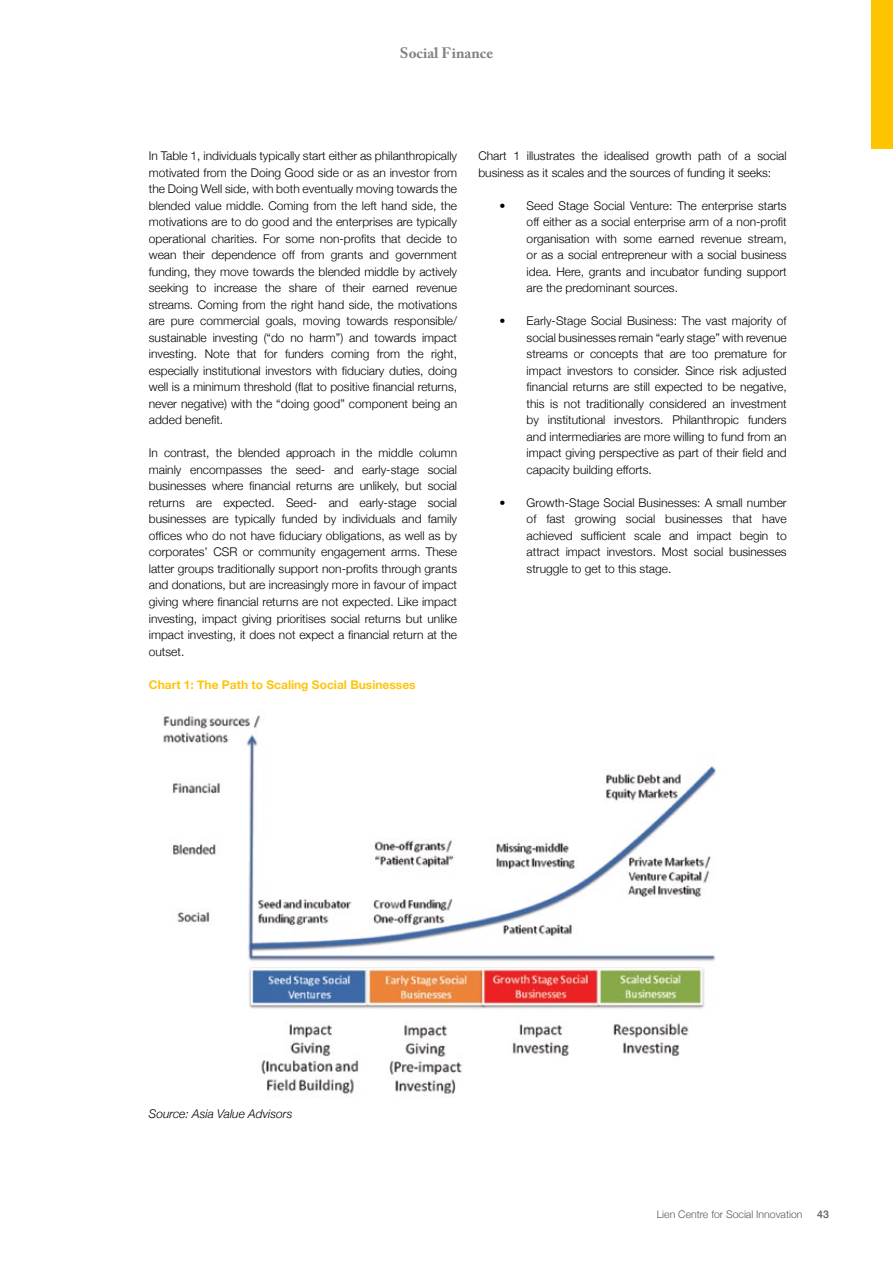
<style>
.page{position:relative;width:893px;height:1263px;background:#fff}
.page>*{position:absolute;margin:0;border:0;box-sizing:border-box;transform-origin:0 0}
.t1{font:700 15px "Adobe Caslon Pro";color:#808285}
.t2{font:300 12px/16.5px "Helvetica Neue";color:#000;text-align:justify}
.t3{font:700 12px "Helvetica Neue";color:#fec40d}
.t4{font:italic 300 12px "Helvetica Neue";color:#000}
.t5{font:300 10.5px "Helvetica Neue";color:#58595b}
.t6{font:500 10.5px "Helvetica Neue";color:#58595b}
</style>
<div class="page">
<div style="left:872px;top:0;width:21px;height:149px;background:#ffc400"></div>
<img style="left:163px;top:715px;width:553px;height:379px">
<p class="t1" style="left:400px;top:44px;width:95px">Social Finance</p>
<p class="t2" style="left:149px;top:148px;width:310px">In Table 1, individuals typically start either as philanthropically motivated from the Doing Good side or as an investor from the Doing Well side, with both eventually moving towards the blended value middle. Coming from the left hand side, the motivations are to do good and the enterprises are typically operational charities. For some non-profits that decide to wean their dependence off from grants and government funding, they move towards the blended middle by actively seeking to increase the share of their earned revenue streams. Coming from the right hand side, the motivations are pure commercial goals, moving towards responsible/ sustainable investing (“do no harm”) and towards impact investing. Note that for funders coming from the right, especially institutional investors with fiduciary duties, doing well is a minimum threshold (flat to positive financial returns, never negative) with the “doing good” component being an added benefit.</p>
<p class="t2" style="left:149px;top:445px;width:310px">In contrast, the blended approach in the middle column mainly encompasses the seed- and early-stage social businesses where financial returns are unlikely, but social returns are expected. Seed- and early-stage social businesses are typically funded by individuals and family offices who do not have fiduciary obligations, as well as by corporates’ CSR or community engagement arms. These latter groups traditionally support non-profits through grants and donations, but are increasingly more in favour of impact giving where financial returns are not expected. Like impact investing, impact giving prioritises social returns but unlike impact investing, it does not expect a financial return at the outset.</p>
<p class="t3" style="left:149px;top:677px;width:268px">Chart 1: The Path to Scaling Social Businesses</p>
<p class="t2" style="left:478px;top:148px;width:310px">Chart 1 illustrates the idealised growth path of a social business as it scales and the sources of funding it seeks:</p>
<p class="t2" style="left:527px;top:197px;width:262px;text-indent:-27px">• Seed Stage Social Venture: The enterprise starts off either as a social enterprise arm of a non-profit organisation with some earned revenue stream, or as a social entrepreneur with a social business idea. Here, grants and incubator funding support are the predominant sources.</p>
<p class="t2" style="left:527px;top:313px;width:262px;text-indent:-27px">• Early-Stage Social Business: The vast majority of social businesses remain “early stage” with revenue streams or concepts that are too premature for impact investors to consider. Since risk adjusted financial returns are still expected to be negative, this is not traditionally considered an investment by institutional investors. Philanthropic funders and intermediaries are more willing to fund from an impact giving perspective as part of their field and capacity building efforts.</p>
<p class="t2" style="left:527px;top:494px;width:262px;text-indent:-27px">• Growth-Stage Social Businesses: A small number of fast growing social businesses that have achieved sufficient scale and impact begin to attract impact investors. Most social businesses struggle to get to this stage.</p>
<p class="t4" style="left:149px;top:1107px;width:145px">Source: Asia Value Advisors</p>
<p class="t5" style="left:657px;top:1208px;width:147px">Lien Centre for Social Innovation</p>
<p class="t6" style="left:817px;top:1208px;width:13px">43</p>
</div>
